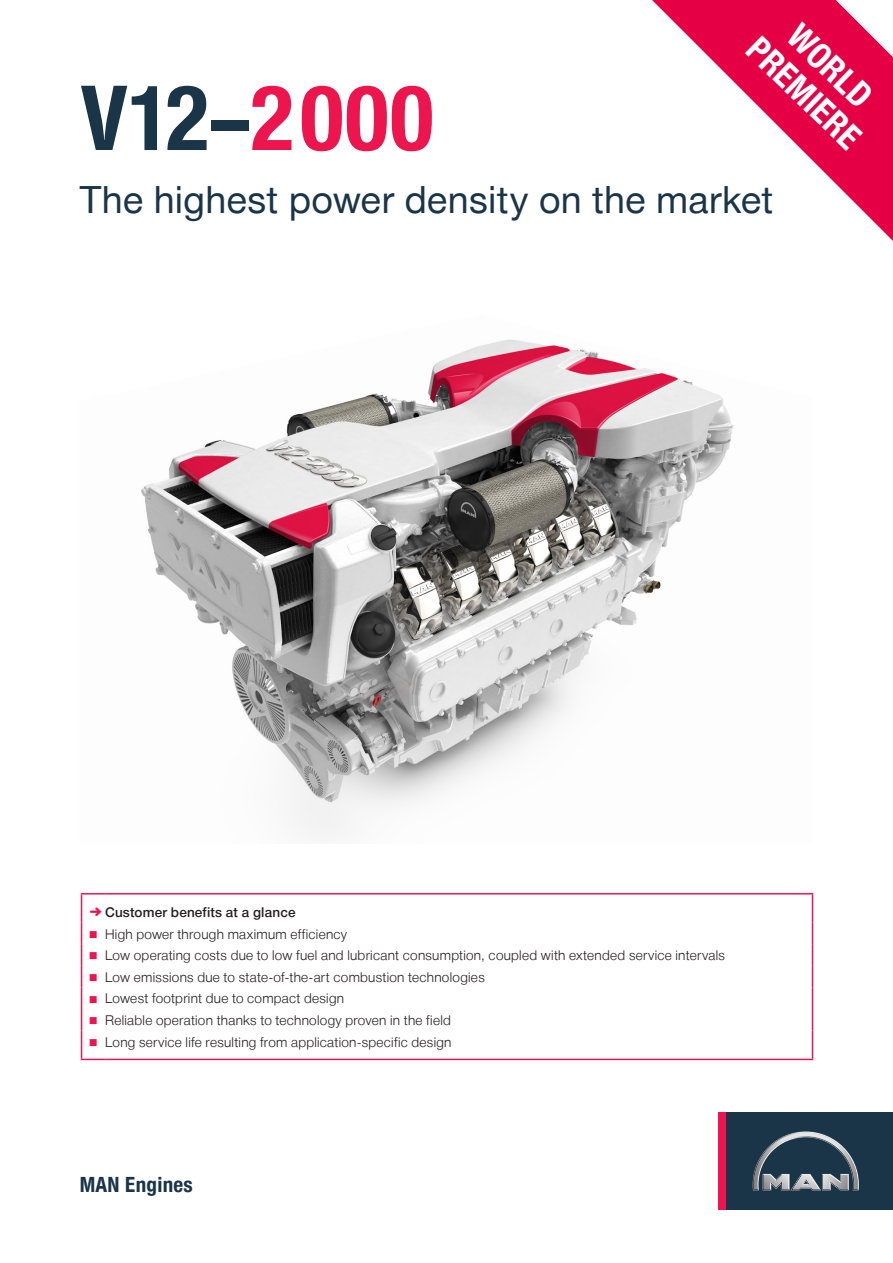
<style>
.page{position:relative;width:893px;height:1263px;background:#fff}
.page>*{position:absolute;margin:0;border:0;box-sizing:border-box;transform-origin:0 0}
.t1{font:700 90px "Man Global Condensed";letter-spacing:.01em;color:#1a3548}
.t2{font:37.5px "Man Global";letter-spacing:.01em;color:#1a3548}
.t3{font:700 34.5px/37.5px "Man Global Condensed";color:#fff;text-align:center}
.t4{font:700 21px "Man Global Condensed";letter-spacing:.015em;color:#1a3548}
.C2{font:300 13.5px "Man Global";letter-spacing:.02em;color:#231f20}
.Pfeil{font:500 13.5px "Man Global";letter-spacing:.015em;color:#231f20}
.Bullet{font:12px "Wingdings";color:#ed1450}
.s1{color:#ed154d}
.s2{color:#ed1450}
</style>
<div class="page">
<img style="left:141px;top:339px;width:593px;height:495px">
<hr style="left:105px;top:893px;width:708px;height:1px;background:#ed1450">
<svg style="left:81px;top:893px;width:24px;height:167px"></svg>
<svg style="left:812px;top:894px;width:1px;height:165px"></svg>
<hr style="left:105px;top:1059px;width:708px;height:1px;background:#ed154d">
<img style="left:652px;top:0;width:241px;height:241px">
<div style="left:719px;top:1112px;width:7px;height:98px;background:#ed1450"></div>
<svg style="left:726px;top:1112px;width:167px;height:98px;background:#2d4556"></svg>
<p class="t3" style="left:791px;top:3px;width:144px;rotate:44deg">WORLD<br>PREMIERE</p>
<p class="t1" style="left:81px;top:66px;width:354px">V12–<span class="s1">2 000</span></p>
<p class="t2" style="left:80px;top:178px;width:695px">The highest power density on the market</p>
<p class="Pfeil" style="left:89px;top:904px;width:208px"><span class="s2">➜</span> Customer benefits at a glance</p>
<p class="Bullet" style="left:89px;top:928px;width:10px">■</p>
<p class="C2" style="left:105px;top:926px;width:243px">High power through maximum efficiency</p>
<p class="Bullet" style="left:89px;top:950px;width:10px">■</p>
<p class="C2" style="left:105px;top:948px;width:621px">Low operating costs due to low fuel and lubricant consumption, coupled with extended service intervals</p>
<p class="Bullet" style="left:89px;top:971px;width:10px">■</p>
<p class="C2" style="left:105px;top:969px;width:381px">Low emissions due to state-of-the-art combustion technologies</p>
<p class="Bullet" style="left:89px;top:993px;width:10px">■</p>
<p class="C2" style="left:105px;top:991px;width:240px">Lowest footprint due to compact design</p>
<p class="Bullet" style="left:89px;top:1014px;width:10px">■</p>
<p class="C2" style="left:105px;top:1012px;width:347px">Reliable operation thanks to technology proven in the field</p>
<p class="Bullet" style="left:89px;top:1036px;width:10px">■</p>
<p class="C2" style="left:105px;top:1034px;width:348px">Long service life resulting from application-specific design</p>
<p class="t4" style="left:80px;top:1172px;width:115px">MAN Engines</p>
</div>
